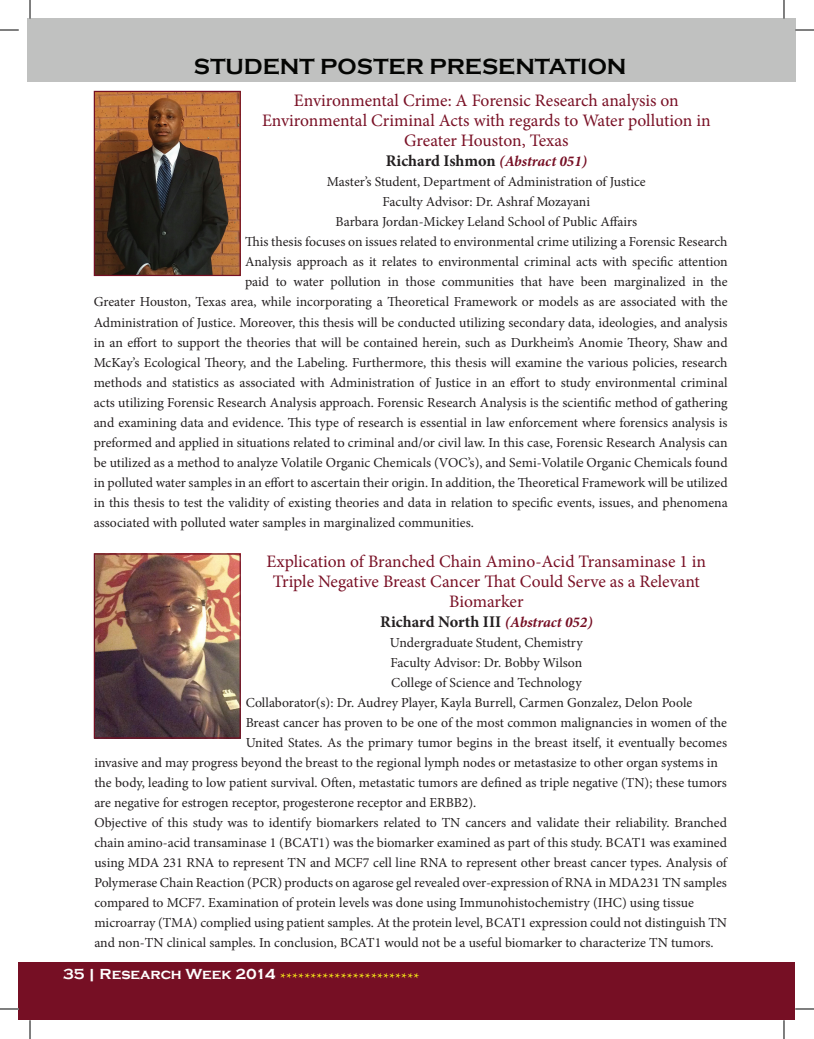
<style>
.page{position:relative;width:814px;height:1039px;background:#fff}
.page>*{position:absolute;margin:0;border:0;box-sizing:border-box;transform-origin:0 0}
.t1{font:700 22.5px "Copperplate Gothic";color:#040503}
.t2{font:17.5px/20px "Minion Pro";letter-spacing:-.005em;color:#791025;text-align:center}
.t3{font:700 16.25px "Minion Pro";color:#231f20}
.t4{font:15px "Minion Pro";color:#f4ec17}
.t5{font:13.75px "Minion Pro";color:#231f20}
.s1{font-style:italic;font-size:15px;color:#760f24}
</style>
<div class="page">
<div style="left:19px;top:962px;width:776px;height:58px;background:#760f24"></div>
<img style="left:96px;top:93px;width:143px;height:181px">
<div style="left:94px;top:91px;width:147px;height:185px;border:1px solid #751024"></div>
<img style="left:96px;top:555px;width:143px;height:181px">
<div style="left:94px;top:553px;width:147px;height:185px;border:1px solid #751024"></div>
<div style="left:27px;top:19px;width:768px;height:63px;background:#c0c1c0"></div>
<svg style="left:0;top:29px;width:19px;height:2px"></svg>
<svg style="left:795px;top:29px;width:19px;height:2px"></svg>
<svg style="left:0;top:1008px;width:19px;height:2px"></svg>
<svg style="left:795px;top:1008px;width:19px;height:2px"></svg>
<svg style="left:29px;top:0;width:2px;height:19px"></svg>
<svg style="left:29px;top:1020px;width:2px;height:19px"></svg>
<svg style="left:783px;top:0;width:2px;height:19px"></svg>
<svg style="left:783px;top:1020px;width:2px;height:19px"></svg>
<h1 class="t1" style="left:194px;top:54px;width:69px">STUDENT</h1>
<h1 class="t1" style="left:320px;top:54px;width:35px">POSTE</h1>
<h1 class="t1" style="left:406px;top:54px;width:77px">R PRESENT</h1>
<h1 class="t1" style="left:548px;top:54px;width:33px">ATION</h1>
<p class="t2" style="left:262px;top:91px;width:450px">Environmental Crime: A Forensic Research analysis on<br>Environmental Criminal Acts with regards to Water pollution in<br>Greater Houston, Texas</p>
<p class="t3" style="left:386px;top:150px;width:203px">Richard Ishmon <span class="s1">(Abstract 051)</span></p>
<p class="t5" style="left:327px;top:173px;width:320px">Master’s Student, Department of Administration of Justice</p>
<p class="t5" style="left:382px;top:193px;width:209px">Faculty Advisor: Dr. Ashraf Mozayani</p>
<p class="t5" style="left:335px;top:213px;width:303px">Barbara Jordan-Mickey Leland School of Public Affairs</p>
<p class="t5" style="left:245px;top:233px;width:484px">This thesis focuses on issues related to environmental crime utilizing a Forensic Research</p>
<p class="t5" style="left:245px;top:253px;width:484px">Analysis approach as it relates to environmental criminal acts with specific attention</p>
<p class="t5" style="left:245px;top:273px;width:484px">paid to water pollution in those communities that have been marginalized in the</p>
<p class="t5" style="left:94px;top:293px;width:635px">Greater Houston, Texas area, while incorporating a Theoretical Framework or models as are associated with the</p>
<p class="t5" style="left:94px;top:313px;width:635px">Administration of Justice. Moreover, this thesis will be conducted utilizing secondary data, ideologies, and analysis</p>
<p class="t5" style="left:94px;top:333px;width:635px">in an effort to support the theories that will be contained herein, such as Durkheim’s Anomie Theory, Shaw and</p>
<p class="t5" style="left:94px;top:353px;width:635px">McKay’s Ecological Theory, and the Labeling. Furthermore, this thesis will examine the various policies, research</p>
<p class="t5" style="left:94px;top:373px;width:635px">methods and statistics as associated with Administration of Justice in an effort to study environmental criminal</p>
<p class="t5" style="left:94px;top:393px;width:635px">acts utilizing Forensic Research Analysis approach. Forensic Research Analysis is the scientific method of gathering</p>
<p class="t5" style="left:94px;top:413px;width:635px">and examining data and evidence. This type of research is essential in law enforcement where forensics analysis is</p>
<p class="t5" style="left:94px;top:433px;width:635px">preformed and applied in situations related to criminal and/or civil law. In this case, Forensic Research Analysis can</p>
<p class="t5" style="left:94px;top:453px;width:635px">be utilized as a method to analyze Volatile Organic Chemicals (VOC’s), and Semi-Volatile Organic Chemicals found</p>
<p class="t5" style="left:94px;top:473px;width:635px">in polluted water samples in an effort to ascertain their origin. In addition, the Theoretical Framework will be utilized</p>
<p class="t5" style="left:94px;top:493px;width:635px">in this thesis to test the validity of existing theories and data in relation to specific events, issues, and phenomena</p>
<p class="t5" style="left:94px;top:513px;width:382px">associated with polluted water samples in marginalized communities.</p>
<p class="t2" style="left:266px;top:551px;width:441px">Explication of Branched Chain Amino-Acid Transaminase 1 in<br>Triple Negative Breast Cancer That Could Serve as a Relevant<br>Biomarker</p>
<p class="t3" style="left:380px;top:610px;width:214px">Richard North III <span class="s1">(Abstract 052)</span></p>
<p class="t5" style="left:390px;top:633px;width:194px">Undergraduate Student, Chemistry</p>
<p class="t5" style="left:390px;top:653px;width:193px">Faculty Advisor: Dr. Bobby Wilson</p>
<p class="t5" style="left:391px;top:673px;width:192px">College of Science and Technology</p>
<p class="t5" style="left:246px;top:693px;width:448px">Collaborator(s): Dr. Audrey Player, Kayla Burrell, Carmen Gonzalez, Delon Poole</p>
<p class="t5" style="left:246px;top:713px;width:483px">Breast cancer has proven to be one of the most common malignancies in women of the</p>
<p class="t5" style="left:246px;top:733px;width:483px">United States. As the primary tumor begins in the breast itself, it eventually becomes</p>
<p class="t5" style="left:94px;top:753px;width:625px">invasive and may progress beyond the breast to the regional lymph nodes or metastasize to other organ systems in</p>
<p class="t5" style="left:94px;top:773px;width:634px">the body, leading to low patient survival. Often, metastatic tumors are defined as triple negative (TN); these tumors</p>
<p class="t5" style="left:94px;top:793px;width:383px">are negative for estrogen receptor, progesterone receptor and ERBB2).</p>
<p class="t5" style="left:94px;top:813px;width:634px">Objective of this study was to identify biomarkers related to TN cancers and validate their reliability. Branched</p>
<p class="t5" style="left:94px;top:833px;width:634px">chain amino-acid transaminase 1 (BCAT1) was the biomarker examined as part of this study. BCAT1 was examined</p>
<p class="t5" style="left:94px;top:853px;width:634px">using MDA 231 RNA to represent TN and MCF7 cell line RNA to represent other breast cancer types. Analysis of</p>
<p class="t5" style="left:94px;top:873px;width:634px">Polymerase Chain Reaction (PCR) products on agarose gel revealed over-expression of RNA in MDA231 TN samples</p>
<p class="t5" style="left:94px;top:893px;width:601px">compared to MCF7. Examination of protein levels was done using Immunohistochemistry (IHC) using tissue</p>
<p class="t5" style="left:94px;top:913px;width:634px">microarray (TMA) complied using patient samples. At the protein level, BCAT1 expression could not distinguish TN</p>
<p class="t5" style="left:94px;top:933px;width:621px">and non-TN clinical samples. In conclusion, BCAT1 would not be a useful biomarker to characterize TN tumors.</p>
<p class="t4" style="left:63px;top:968px;width:358px"><sup>35</sup> <sup>|</sup> <sup>Research</sup> <sup>Week</sup> <sup>2014</sup> ***********************</p>
</div>
